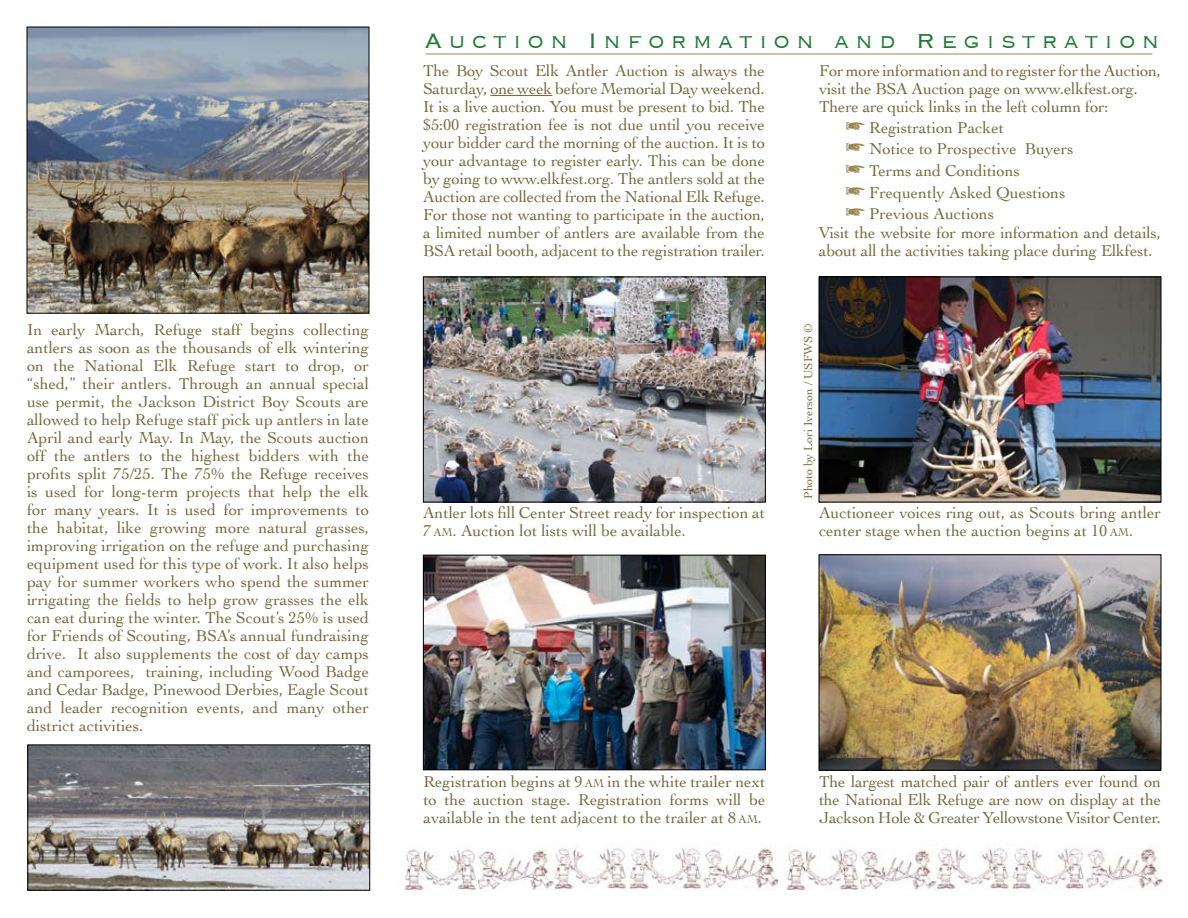
<style>
.page{position:relative;width:1188px;height:918px;background:#fff}
.page>*{position:absolute;margin:0;border:0;box-sizing:border-box;transform-origin:0 0}
.t1{font:300 27px "Copperplate";letter-spacing:.22em;color:#227a37}
.t2{font:16.5px/18px "Cochin";color:#74683d}
.t3{font:12px "Cochin";color:#74683d}
.s1{font-size:11.55px}
</style>
<div class="page">
<img style="left:404px;top:847px;width:374px;height:44px">
<img style="left:786px;top:847px;width:378px;height:44px">
<hr style="left:490px;top:95px;width:62px;height:1px;background:#74683d">
<img style="left:425px;top:279px;width:339px;height:221px">
<div style="left:423px;top:277px;width:343px;height:225px;border:1px solid #000"></div>
<img style="left:425px;top:557px;width:339px;height:211px">
<div style="left:423px;top:555px;width:343px;height:215px;border:1px solid #000"></div>
<img style="left:821px;top:556px;width:338px;height:213px">
<div style="left:819px;top:554px;width:342px;height:217px;border:1px solid #000"></div>
<img style="left:821px;top:279px;width:338px;height:221px">
<div style="left:819px;top:277px;width:342px;height:225px;border:1px solid #000"></div>
<img style="left:29px;top:29px;width:338px;height:283px">
<div style="left:27px;top:27px;width:342px;height:287px;border:1px solid #000"></div>
<img style="left:29px;top:746px;width:339px;height:143px">
<div style="left:27px;top:744px;width:343px;height:147px;border:1px solid #000"></div>
<hr style="left:426px;top:54px;width:726px;height:1px;background:#9a8853">
<p class="t2" style="left:27px;top:320px;width:344px;text-align:justify">In early March, Refuge staff begins collecting antlers as soon as the thousands of elk wintering on the National Elk Refuge start to drop, or “shed,” their antlers. Through an annual special use permit, the Jackson District Boy Scouts are allowed to help Refuge staff pick up antlers in late April and early May. In May, the Scouts auction off the antlers to the highest bidders with the profits split 75/25. The 75% the Refuge receives is used for long-term projects that help the elk for many years. It is used for improvements to the habitat, like growing more natural grasses, improving irrigation on the refuge and purchasing equipment used for this type of work. It also helps pay for summer workers who spend the summer irrigating the fields to help grow grasses the elk can eat during the winter. The Scout’s 25% is used for Friends of Scouting, BSA’s annual fundraising drive. It also supplements the cost of day camps and camporees, training, including Wood Badge and Cedar Badge, Pinewood Derbies, Eagle Scout and leader recognition events, and many other district activities.</p>
<h1 class="t1" style="left:424px;top:23px;width:737px">Auction Information and Registration</h1>
<p class="t2" style="left:423px;top:61px;width:344px;text-align:justify">The Boy Scout Elk Antler Auction is always the Saturday, one week before Memorial Day weekend.<br>It is a live auction. You must be present to bid. The $5:00 registration fee is not due until you receive your bidder card the morning of the auction. It is to your advantage to register early. This can be done by going to www.elkfest.org. The antlers sold at the Auction are collected from the National Elk Refuge.<br>For those not wanting to participate in the auction, a limited number of antlers are available from the BSA retail booth, adjacent to the registration trailer.</p>
<p class="t2" style="left:423px;top:503px;width:344px">Antler lots fill Center Street ready for inspection at<br>7 <span class="s1">AM</span>. Auction lot lists will be available.</p>
<p class="t2" style="left:819px;top:61px;width:344px">For more information and to register for the Auction, visit the BSA Auction page on www.elkfest.org.<br>There are quick links in the left column for:</p>
<p class="t2" style="left:869px;top:116px;width:206px;line-height:21.6px">Registration Packet<br>Notice to Prospective Buyers<br>Terms and Conditions<br>Frequently Asked Questions<br>Previous Auctions</p>
<p class="t2" style="left:819px;top:223px;width:344px">Visit the website for more information and details, about all the activities taking place during Elkfest.</p>
<p class="t3" style="left:800px;top:499px;width:177px;rotate:-90deg">Photo by Lori Iverson / USFWS ©</p>
<p class="t2" style="left:819px;top:503px;width:343px">Auctioneer voices ring out, as Scouts bring antler center stage when the auction begins at 10 <span class="s1">AM</span>.</p>
<p class="t2" style="left:423px;top:772px;width:344px;text-align:justify">Registration begins at 9 <span class="s1">AM</span> in the white trailer next to the auction stage. Registration forms will be available in the tent adjacent to the trailer at 8 <span class="s1">AM</span>.</p>
<p class="t2" style="left:819px;top:772px;width:344px;text-align:justify">The largest matched pair of antlers ever found on the National Elk Refuge are now on display at the Jackson Hole &amp; Greater Yellowstone Visitor Center.</p>
</div>
